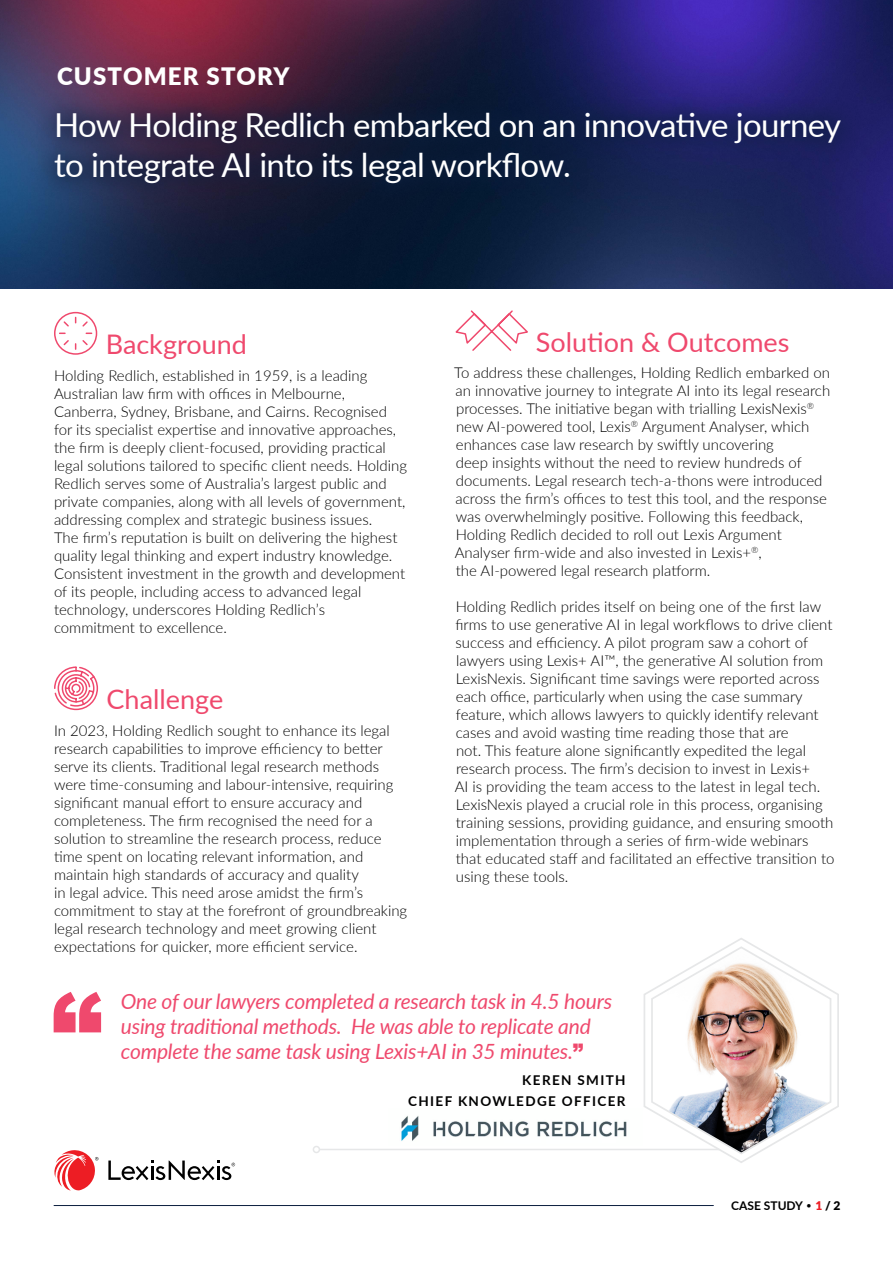
<style>
.page{position:relative;width:893px;height:1263px;background:#fff}
.page>*{position:absolute;margin:0;border:0;box-sizing:border-box;transform-origin:0 0}
.t1{font:33px/39.6px "Lato";letter-spacing:-.02em;color:#fff}
.t2{font:27px "Lato";color:#ef496d}
.t3{font:900 24px "Lato";letter-spacing:.05em;color:#fff}
.t4{font:italic 21px/25.2px "Lato";letter-spacing:-.01em;color:#ef496d}
.t5{font:300 15px/18px "Lato";color:#000}
.t6{font:700 13.5px/21px "Lato";letter-spacing:.1em;color:#000;text-align:right}
.t7{font:700 12px "Lato";color:#000}
.s1{font-family:"Arial";font-weight:900;font-style:normal}
.s2{font-weight:300}
.s3{font-weight:900;color:#ed1d24}
.s4{font-weight:900}
</style>
<div class="page">
<hr style="left:54px;top:1205px;width:659px;height:1px;background:#0c1f3f">
<svg style="left:108px;top:1160px;width:127px;height:20px"></svg>
<svg style="left:54px;top:1150px;width:45px;height:40px"></svg>
<hr style="left:319px;top:1149px;width:400px;height:1px;background:#e6e7e8">
<div style="left:313px;top:1146px;width:7px;height:7px;border:2px solid #e6e7e8;border-radius:50%"></div>
<img style="left:0;top:0;width:893px;height:288px">
<svg style="left:54px;top:666px;width:45px;height:45px"></svg>
<svg style="left:54px;top:311px;width:44px;height:44px"></svg>
<svg style="left:54px;top:992px;width:47px;height:40px"></svg>
<img style="left:643px;top:938px;width:196px;height:225px">
<svg style="left:455px;top:310px;width:73px;height:41px"></svg>
<div style="left:33px;top:90px;width:830px;height:116px;background:#0c1f3f;opacity:.8"></div>
<img style="left:401px;top:1116px;width:226px;height:25px">
<h3 class="t3" style="left:57px;top:58px;width:234px">CUSTOMER STORY</h3>
<h1 class="t1" style="left:54px;top:104px;width:789px">How Holding Redlich embarked on an innovative journey to integrate AI into its legal workflow.</h1>
<h2 class="t2" style="left:536px;top:323px;width:255px">Solution &amp; Outcomes</h2>
<p class="t5" style="left:454px;top:363px;width:378px">To address these challenges, Holding Redlich embarked on an innovative journey to integrate AI into its legal research processes. The initiative began with trialling LexisNexis<sup>® </sup>new AI-powered tool, Lexis<sup>®</sup> Argument Analyser, which enhances case law research by swiftly uncovering<br>deep insights without the need to review hundreds of documents. Legal research tech-a-thons were introduced across the firm’s offices to test this tool, and the response was overwhelmingly positive. Following this feedback, Holding Redlich decided to roll out Lexis Argument Analyser firm-wide and also invested in Lexis+<sup>®</sup>,<br>the AI-powered legal research platform.</p>
<p class="t5" style="left:455px;top:597px;width:381px">Holding Redlich prides itself on being one of the first law firms to use generative AI in legal workflows to drive client success and efficiency. A pilot program saw a cohort of lawyers using Lexis+ AI™, the generative AI solution from LexisNexis. Significant time savings were reported across each office, particularly when using the case summary feature, which allows lawyers to quickly identify relevant cases and avoid wasting time reading those that are<br>not. This feature alone significantly expedited the legal research process. The firm’s decision to invest in Lexis+<br>AI is providing the team access to the latest in legal tech.<br>LexisNexis played a crucial role in this process, organising training sessions, providing guidance, and ensuring smooth implementation through a series of firm-wide webinars that educated staff and facilitated an effective transition to using these tools.</p>
<h2 class="t2" style="left:106px;top:325px;width:143px">Background</h2>
<p class="t5" style="left:54px;top:366px;width:354px">Holding Redlich, established in 1959, is a leading Australian law firm with offices in Melbourne, Canberra, Sydney, Brisbane, and Cairns. Recognised for its specialist expertise and innovative approaches, the firm is deeply client-focused, providing practical legal solutions tailored to specific client needs. Holding Redlich serves some of Australia’s largest public and private companies, along with all levels of government, addressing complex and strategic business issues.<br>The firm’s reputation is built on delivering the highest quality legal thinking and expert industry knowledge.<br>Consistent investment in the growth and development of its people, including access to advanced legal technology, underscores Holding Redlich’s commitment to excellence.</p>
<h2 class="t2" style="left:107px;top:680px;width:118px">Challenge</h2>
<p class="t5" style="left:54px;top:721px;width:355px">In 2023, Holding Redlich sought to enhance its legal research capabilities to improve efficiency to better serve its clients. Traditional legal research methods were time-consuming and labour-intensive, requiring significant manual effort to ensure accuracy and completeness. The firm recognised the need for a solution to streamline the research process, reduce time spent on locating relevant information, and maintain high standards of accuracy and quality<br>in legal advice. This need arose amidst the firm’s commitment to stay at the forefront of groundbreaking legal research technology and meet growing client expectations for quicker, more efficient service.</p>
<h3 class="t4" style="left:121px;top:988px;width:493px">One of our lawyers completed a research task in 4.5 hours using traditional methods. He was able to replicate and complete the same task using Lexis+AI in 35 minutes.<span class="s1">”</span></h3>
<p class="t6" style="left:408px;top:1069px;width:219px">KEREN SMITH<br>CHIEF KNOWLEDGE OFFICER</p>
<p class="t7" style="left:731px;top:1197px;width:111px">CASE STUDY <span class="s2">•</span> <span class="s3">1</span> <span class="s4">/ 2</span></p>
</div>
